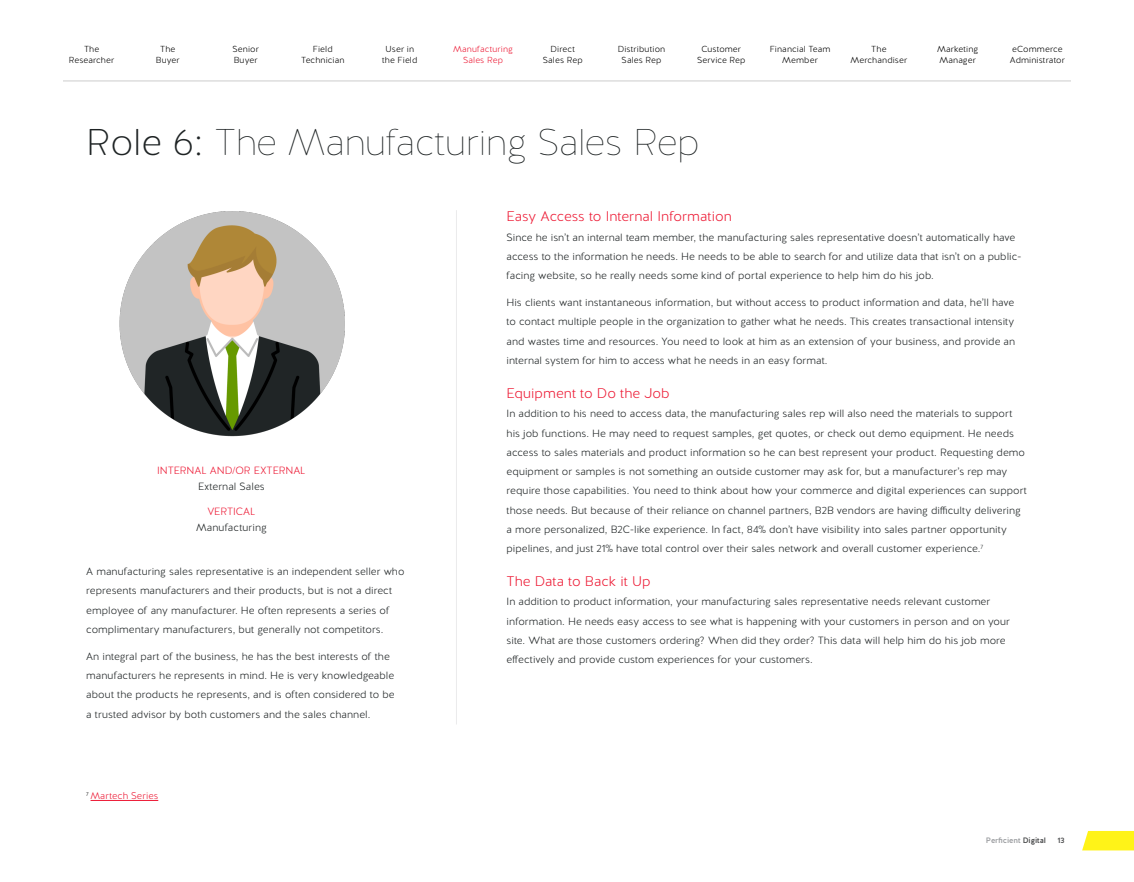
<style>
.page{position:relative;width:1134px;height:882px;background:#fff}
.page>*{position:absolute;margin:0;border:0;box-sizing:border-box;transform-origin:0 0}
.t1{font:100 37.19px "Halis R";color:#1e2324}
.t2{font:300 14px "Halis R";color:#ed1c36}
.t3{font:300 10.5px/19.2px "Halis R";letter-spacing:.005em;color:#1e2324}
.t4{font:300 10.5px/15.8px "Halis R";letter-spacing:-.005em;color:#ed1a35;text-align:center}
.t5{font:300 9.62px "Halis R";letter-spacing:.01em;color:#ed1a35}
.t6{font:300 8.75px/10.5px "Halis R";letter-spacing:.01em;color:#000;text-align:center}
.t7{font:300 8.75px/10.5px "Halis R";letter-spacing:.01em;color:#ed1a35;text-align:center}
.t8{font:500 7.88px "Halis R";letter-spacing:-.01em;color:#9d9fa2}
.t9{font:500 7.88px "Halis R";color:#4b4c4d}
.s1{font-weight:200}
.s2{color:#1e2324}
.s3{color:#ed1a35}
.s4{color:#4b4c4d}
</style>
<div class="page">
<svg style="left:1082px;top:831px;width:52px;height:19px"></svg>
<img style="left:119px;top:211px;width:226px;height:226px">
<hr style="left:456px;top:210px;width:1px;height:514px;background:#ebebec">
<hr style="left:91px;top:800px;width:67px;height:1px;background:#ed1a35">
<hr style="left:63px;top:80px;width:1008px;height:1px;background:#ccc">
<p class="t6" style="left:69px;top:44px;width:47px">The<br>Researcher</p>
<p class="t6" style="left:156px;top:44px;width:25px">The<br>Buyer</p>
<p class="t6" style="left:233px;top:44px;width:28px;text-align:left">Senior<br>Buyer</p>
<p class="t6" style="left:301px;top:44px;width:45px">Field<br>Technician</p>
<p class="t6" style="left:382px;top:44px;width:37px">User in the Field</p>
<p class="t7" style="left:453px;top:44px;width:61px">Manufacturing<br>Sales Rep</p>
<p class="t6" style="left:543px;top:44px;width:41px">Direct<br>Sales Rep</p>
<p class="t6" style="left:618px;top:44px;width:49px">Distribution<br>Sales Rep</p>
<p class="t6" style="left:697px;top:44px;width:50px">Customer<br>Service Rep</p>
<p class="t6" style="left:770px;top:44px;width:62px">Financial Team<br>Member</p>
<p class="t6" style="left:851px;top:44px;width:58px">The<br>Merchandiser</p>
<p class="t6" style="left:937px;top:44px;width:43px;text-align:left">Marketing<br>Manager</p>
<p class="t6" style="left:1010px;top:44px;width:57px;text-align:left">eCommerce<br>Administrator</p>
<p class="t1" style="left:86px;top:119px;width:615px"><span class="s1">Role 6:</span> The Manufacturing Sales Rep</p>
<p class="t4" style="left:157px;top:463px;width:150px">INTERNAL AND/OR EXTERNAL<br><span class="s2">External Sales</span></p>
<p class="t3" style="left:196px;top:504px;width:72px;line-height:15.8px;text-align:center"><span class="s3">VERTICAL<br></span>Manufacturing</p>
<p class="t3" style="left:86px;top:562px;width:320px">A manufacturing sales representative is an independent seller who represents manufacturers and their products, but is not a direct employee of any manufacturer. He often represents a series of complimentary manufacturers, but generally not competitors.</p>
<p class="t3" style="left:86px;top:647px;width:310px">An integral part of the business, he has the best interests of the manufacturers he represents in mind. He is very knowledgeable about the products he represents, and is often considered to be a trusted advisor by both customers and the sales channel.</p>
<p class="t5" style="left:86px;top:790px;width:74px"><sup>7</sup> Martech Series</p>
<p class="t2" style="left:507px;top:208px;width:227px">Easy Access to Internal Information</p>
<p class="t3" style="left:507px;top:228px;width:517px">Since he isn’t an internal team member, the manufacturing sales representative doesn’t automatically have access to the information he needs. He needs to be able to search for and utilize data that isn’t on a public&shy;facing website, so he really needs some kind of portal experience to help him do his job.</p>
<p class="t3" style="left:507px;top:293px;width:510px;text-align:justify">His clients want instantaneous information, but without access to product information and data, he’ll have to contact multiple people in the organization to gather what he needs. This creates transactional intensity and wastes time and resources. You need to look at him as an extension of your business, and provide an internal system for him to access what he needs in an easy format.</p>
<p class="t2" style="left:507px;top:385px;width:165px">Equipment to Do the Job</p>
<p class="t3" style="left:507px;top:404px;width:522px">In addition to his need to access data, the manufacturing sales rep will also need the materials to support his job functions. He may need to request samples, get quotes, or check out demo equipment. He needs access to sales materials and product information so he can best represent your product. Requesting demo equipment or samples is not something an outside customer may ask for, but a manufacturer’s rep may require those capabilities. You need to think about how your commerce and digital experiences can support those needs. But because of their reliance on channel partners, B2B vendors are having difficulty delivering a more personalized, B2C-like experience. In fact, 84% don’t have visibility into sales partner opportunity pipelines, and just 21% have total control over their sales network and overall customer experience.<sup>7</sup></p>
<p class="t2" style="left:507px;top:573px;width:146px">The Data to Back it Up</p>
<p class="t3" style="left:507px;top:593px;width:505px">In addition to product information, your manufacturing sales representative needs relevant customer information. He needs easy access to see what is happening with your customers in person and on your site. What are those customers ordering? When did they order? This data will help him do his job more effectively and provide custom experiences for your customers.</p>
<p class="t8" style="left:986px;top:835px;width:62px">Perficient <span class="s4">Digital</span></p>
<p class="t9" style="left:1057px;top:835px;width:9px">13</p>
</div>
